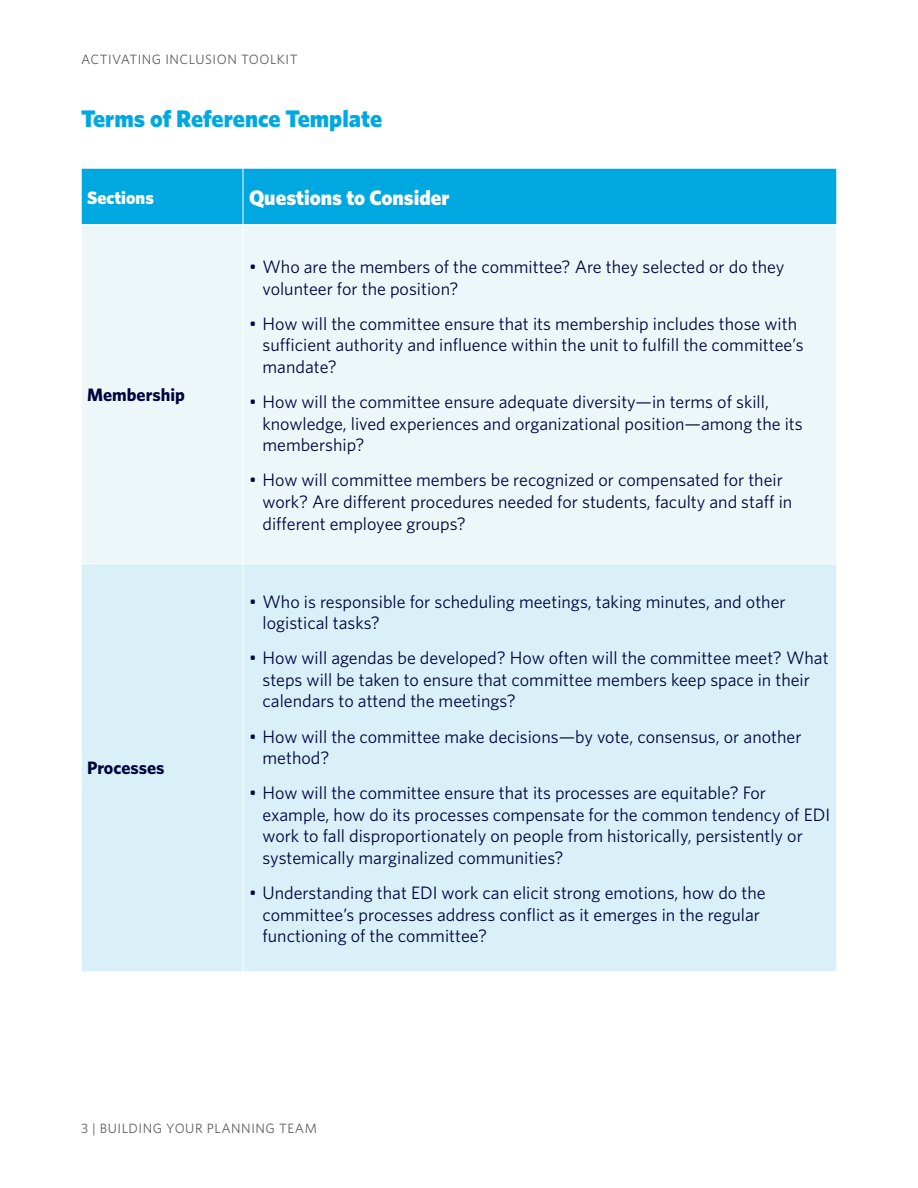
<style>
.page{position:relative;width:918px;height:1188px;background:#fff}
.page>*{position:absolute;margin:0;border:0;box-sizing:border-box;transform-origin:0 0}
.t1{font:900 24px "Whitney";color:#00a8e1}
.bullets_table{font:900 21px "Whitney";color:#fff}
.t2{font:18px/21.6px "Whitney";color:#00053e}
.table_left_column{font:700 18px "Whitney";color:#00053e}
.table_left_column-2{font:900 18px "Whitney";color:#fff}
.t3{font:13.5px "Whitney";letter-spacing:.04em;color:#5d5d60}
</style>
<div class="page">
<div style="left:82px;top:169px;width:755px;height:55px;background:#00a8e1"></div>
<div style="left:82px;top:225px;width:754px;height:338px;background:#edf7fa"></div>
<div style="left:82px;top:565px;width:754px;height:406px;background:#d9f0f8"></div>
<hr style="left:243px;top:168px;width:1px;height:56px;background:#fff">
<hr style="left:243px;top:225px;width:1px;height:339px;background:#fff">
<hr style="left:243px;top:564px;width:1px;height:408px;background:#fff">
<p class="t3" style="left:81px;top:50px;width:218px">ACTIVATING INCLUSION TOOLKIT</p>
<h1 class="t1" style="left:81px;top:103px;width:303px">Terms of Reference Template</h1>
<p class="table_left_column-2" style="left:87px;top:185px;width:68px">Sections</p>
<p class="bullets_table" style="left:249px;top:183px;width:202px">Questions to Consider</p>
<p class="table_left_column" style="left:87px;top:382px;width:99px">Membership</p>
<p class="table_left_column" style="left:87px;top:756px;width:79px">Processes</p>
<p class="t2" style="left:262px;top:256px;width:523px;text-indent:-14px">• Who are the members of the committee? Are they selected or do they volunteer for the position?</p>
<p class="t2" style="left:262px;top:312px;width:543px;text-indent:-14px">• How will the committee ensure that its membership includes those with sufficient authority and influence within the unit to fulfill the committee’s mandate?</p>
<p class="t2" style="left:262px;top:391px;width:542px;text-indent:-14px">• How will the committee ensure adequate diversity—in terms of skill, knowledge, lived experiences and organizational position—among the its membership?</p>
<p class="t2" style="left:262px;top:469px;width:531px;text-indent:-14px">• How will committee members be recognized or compensated for their work? Are different procedures needed for students, faculty and staff in different employee groups?</p>
<p class="t2" style="left:262px;top:590px;width:525px;text-indent:-14px">• Who is responsible for scheduling meetings, taking minutes, and other logistical tasks?</p>
<p class="t2" style="left:262px;top:647px;width:568px;text-indent:-14px">• How will agendas be developed? How often will the committee meet? What steps will be taken to ensure that committee members keep space in their calendars to attend the meetings?</p>
<p class="t2" style="left:262px;top:725px;width:541px;text-indent:-14px">• How will the committee make decisions—by vote, consensus, or another method?</p>
<p class="t2" style="left:262px;top:782px;width:569px;text-indent:-14px">• How will the committee ensure that its processes are equitable? For example, how do its processes compensate for the common tendency of EDI work to fall disproportionately on people from historically, persistently or systemically marginalized communities?</p>
<p class="t2" style="left:262px;top:882px;width:505px;text-indent:-14px">• Understanding that EDI work can elicit strong emotions, how do the committee’s processes address conflict as it emerges in the regular functioning of the committee?</p>
<p class="t3" style="left:81px;top:1119px;width:237px">3 | BUILDING YOUR PLANNING TEAM</p>
</div>
